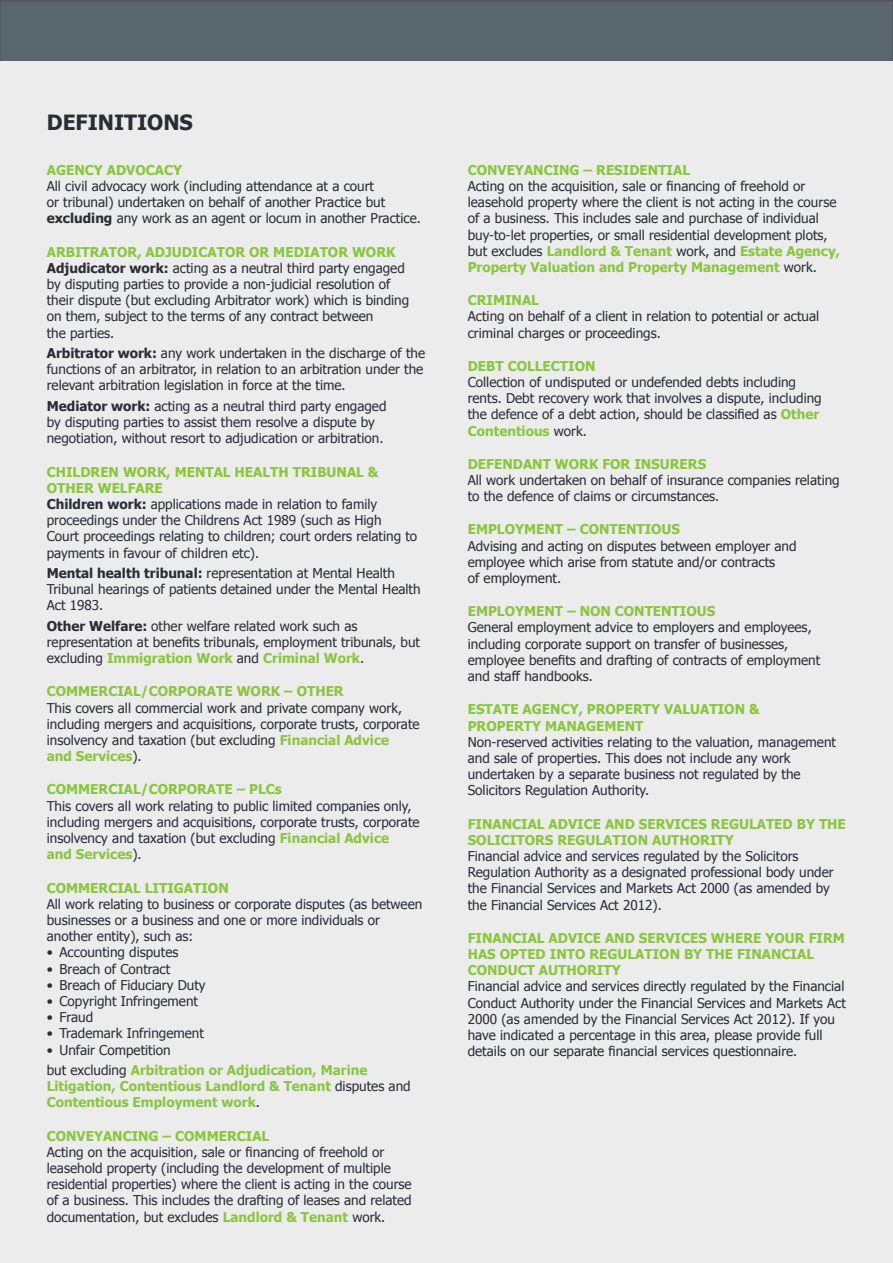
<style>
.page{position:relative;width:893px;height:1263px;background:#fff}
.page>*{position:absolute;margin:0;border:0;box-sizing:border-box;transform-origin:0 0}
.t1{font:700 21px "Tahoma";color:#2b2d33}
.t2{font:13.5px/16.2px "Tahoma";color:#2b2d33}
.t3{font:700 13.5px/16.2px "Tahoma";color:#8ac63f}
.s1{font-weight:700}
.s2{font-weight:700;color:#8ac63f}
.s3{font-weight:400;color:#2b2d33}
</style>
<div class="page">
<div style="left:0;top:0;width:893px;height:64px;background:#59666d;border:2px solid #53565d"></div>
<div style="left:0;top:62px;width:892px;height:1201px;background:#ececed"></div>
<h1 class="t1" style="left:47px;top:108px;width:148px">DEFINITIONS</h1>
<p class="t3" style="left:47px;top:161px;width:137px">AGENCY ADVOCACY</p>
<p class="t2" style="left:47px;top:177px;width:376px">All civil advocacy work (including attendance at a court<br>or tribunal) undertaken on behalf of another Practice but <span class="s1">excluding</span> any work as an agent or locum in another Practice.</p>
<p class="t2" style="left:47px;top:243px;width:364px"><span class="s2">ARBITRATOR, ADJUDICATOR OR MEDIATOR WORK </span><span class="s1">Adjudicator work:</span> acting as a neutral third party engaged by disputing parties to provide a non-judicial resolution of their dispute (but excluding Arbitrator work) which is binding on them, subject to the terms of any contract between<br>the parties.</p>
<p class="t2" style="left:47px;top:344px;width:380px"><span class="s1">Arbitrator work:</span> any work undertaken in the discharge of the functions of an arbitrator, in relation to an arbitration under the relevant arbitration legislation in force at the time.</p>
<p class="t2" style="left:47px;top:397px;width:341px"><span class="s1">Mediator work:</span> acting as a neutral third party engaged by disputing parties to assist them resolve a dispute by negotiation, without resort to adjudication or arbitration.</p>
<p class="t2" style="left:47px;top:463px;width:372px"><span class="s2">CHILDREN WORK, MENTAL HEALTH TRIBUNAL &amp; OTHER WELFARE<br></span><span class="s1">Children work:</span> applications made in relation to family proceedings under the Childrens Act 1989 (such as High Court proceedings relating to children; court orders relating to payments in favour of children etc).</p>
<p class="t2" style="left:47px;top:564px;width:375px"><span class="s1">Mental health tribunal:</span> representation at Mental Health<br>Tribunal hearings of patients detained under the Mental Health<br>Act 1983.</p>
<p class="t2" style="left:47px;top:617px;width:375px"><span class="s1">Other Welfare:</span> other welfare related work such as representation at benefits tribunals, employment tribunals, but excluding <span class="s2">Immigration Work</span> and <span class="s2">Criminal Work</span>.</p>
<p class="t3" style="left:47px;top:683px;width:298px">COMMERCIAL/CORPORATE WORK – OTHER</p>
<p class="t2" style="left:47px;top:699px;width:374px">This covers all commercial work and private company work, including mergers and acquisitions, corporate trusts, corporate insolvency and taxation (but excluding <span class="s2">Financial Advice<br>and Services</span>).</p>
<p class="t3" style="left:47px;top:781px;width:237px">COMMERCIAL/CORPORATE – PLCs</p>
<p class="t2" style="left:47px;top:797px;width:374px">This covers all work relating to public limited companies only, including mergers and acquisitions, corporate trusts, corporate insolvency and taxation (but excluding <span class="s2">Financial Advice<br>and Services</span>).</p>
<p class="t3" style="left:47px;top:879px;width:183px">COMMERCIAL LITIGATION</p>
<p class="t2" style="left:47px;top:895px;width:377px">All work relating to business or corporate disputes (as between businesses or a business and one or more individuals or another entity), such as:</p>
<p class="t2" style="left:47px;top:944px;width:133px">• Accounting disputes</p>
<p class="t2" style="left:47px;top:960px;width:125px">• Breach of Contract</p>
<p class="t2" style="left:47px;top:976px;width:160px">• Breach of Fiduciary Duty</p>
<p class="t2" style="left:47px;top:992px;width:153px">• Copyright Infringement</p>
<p class="t2" style="left:47px;top:1008px;width:48px">• Fraud</p>
<p class="t2" style="left:47px;top:1025px;width:159px">• Trademark Infringement</p>
<p class="t3" style="left:47px;top:1038px;width:322px;line-height:20.4px"><span class="s3">• Unfair Competition<br>but excluding</span> Arbitration or Adjudication, Marine</p>
<p class="t3" style="left:47px;top:1077px;width:365px">Litigation, Contentious Landlord &amp; Tenant <span class="s3">disputes and<br></span>Contentious Employment work<span class="s3">.</span></p>
<p class="t3" style="left:47px;top:1127px;width:224px">CONVEYANCING – COMMERCIAL</p>
<p class="t2" style="left:47px;top:1143px;width:366px">Acting on the acquisition, sale or financing of freehold or leasehold property (including the development of multiple residential properties) where the client is acting in the course of a business. This includes the drafting of leases and related documentation, but excludes <span class="s2">Landlord &amp; Tenant</span> work.</p>
<p class="t3" style="left:468px;top:161px;width:224px">CONVEYANCING – RESIDENTIAL</p>
<p class="t2" style="left:468px;top:177px;width:374px">Acting on the acquisition, sale or financing of freehold or leasehold property where the client is not acting in the course of a business. This includes sale and purchase of individual buy-to-let properties, or small residential development plots, but excludes <span class="s2">Landlord &amp; Tenant</span> work, and <span class="s2">Estate Agency, Property Valuation and Property Management</span> work.</p>
<p class="t3" style="left:468px;top:291px;width:73px">CRIMINAL</p>
<p class="t2" style="left:468px;top:308px;width:353px">Acting on behalf of a client in relation to potential or actual criminal charges or proceedings.</p>
<p class="t3" style="left:468px;top:357px;width:129px">DEBT COLLECTION</p>
<p class="t2" style="left:468px;top:373px;width:356px">Collection of undisputed or undefended debts including rents. Debt recovery work that involves a dispute, including the defence of a debt action, should be classified as <span class="s2">Other Contentious</span> work.</p>
<p class="t3" style="left:468px;top:455px;width:240px">DEFENDANT WORK FOR INSURERS</p>
<p class="t2" style="left:468px;top:471px;width:373px">All work undertaken on behalf of insurance companies relating to the defence of claims or circumstances.</p>
<p class="t3" style="left:468px;top:521px;width:214px">EMPLOYMENT – CONTENTIOUS</p>
<p class="t2" style="left:468px;top:537px;width:330px">Advising and acting on disputes between employer and employee which arise from statute and/or contracts<br>of employment.</p>
<p class="t3" style="left:468px;top:602px;width:249px">EMPLOYMENT – NON CONTENTIOUS</p>
<p class="t2" style="left:468px;top:619px;width:354px">General employment advice to employers and employees, including corporate support on transfer of businesses, employee benefits and drafting of contracts of employment and staff handbooks.</p>
<p class="t3" style="left:468px;top:700px;width:293px">ESTATE AGENCY, PROPERTY VALUATION &amp;<br>PROPERTY MANAGEMENT</p>
<p class="t2" style="left:468px;top:733px;width:370px">Non-reserved activities relating to the valuation, management and sale of properties. This does not include any work undertaken by a separate business not regulated by the Solicitors Regulation Authority.</p>
<p class="t3" style="left:468px;top:815px;width:380px">FINANCIAL ADVICE AND SERVICES REGULATED BY THE<br>SOLICITORS REGULATION AUTHORITY</p>
<p class="t2" style="left:468px;top:847px;width:367px">Financial advice and services regulated by the Solicitors Regulation Authority as a designated professional body under the Financial Services and Markets Act 2000 (as amended by the Financial Services Act 2012).</p>
<p class="t3" style="left:468px;top:929px;width:379px">FINANCIAL ADVICE AND SERVICES WHERE YOUR FIRM<br>HAS OPTED INTO REGULATION BY THE FINANCIAL<br>CONDUCT AUTHORITY</p>
<p class="t2" style="left:468px;top:978px;width:380px">Financial advice and services directly regulated by the Financial Conduct Authority under the Financial Services and Markets Act 2000 (as amended by the Financial Services Act 2012). If you have indicated a percentage in this area, please provide full details on our separate financial services questionnaire.</p>
</div>
